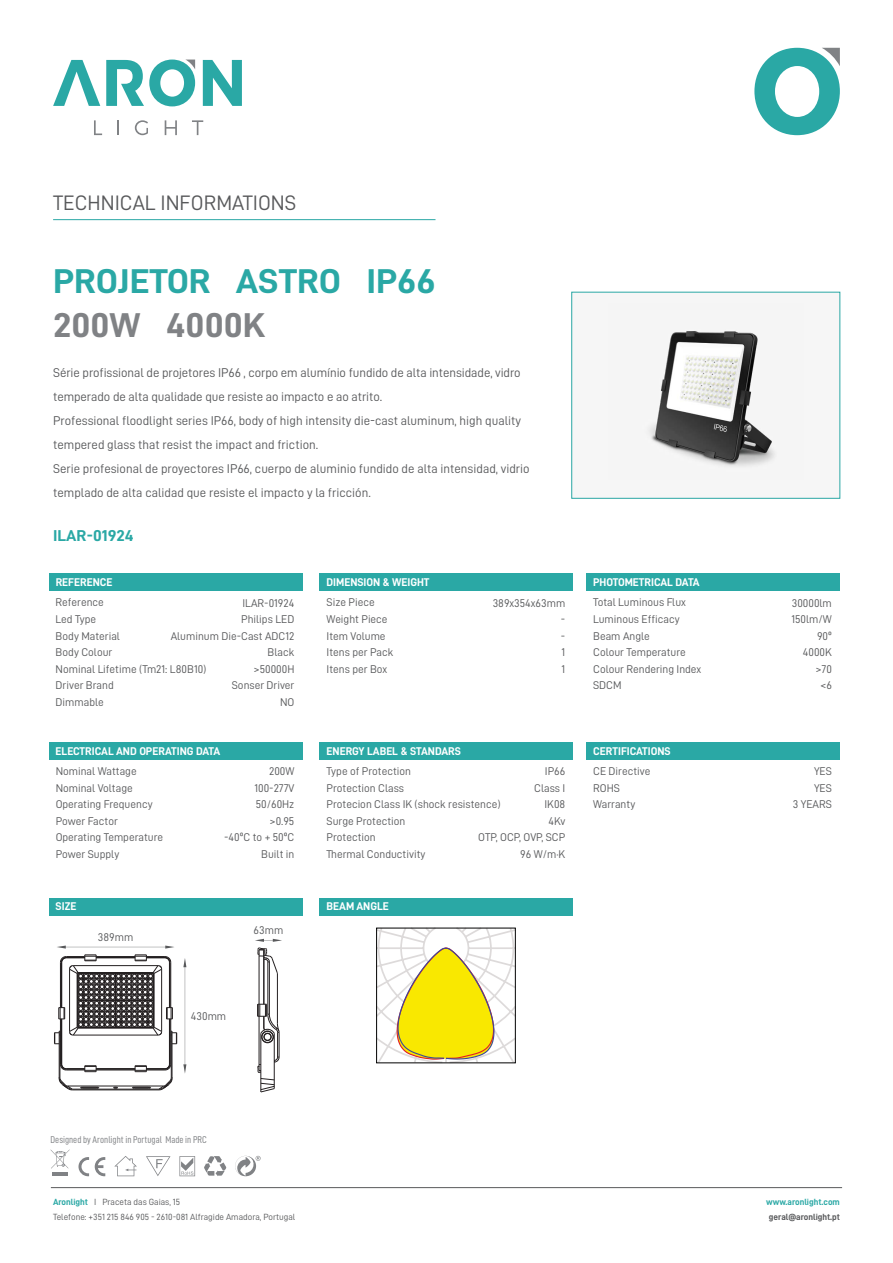
<style>
.page{position:relative;width:893px;height:1263px;background:#fff}
.page>*{position:absolute;margin:0;border:0;box-sizing:border-box;transform-origin:0 0}
.t1{font:34.5px "D DIN Bold";color:#2aa8a5;scale:1.08 1}
.t2{font:34.5px "D DIN Bold";color:#808285;scale:1.08 1}
.t3{font:21px "D DIN";color:#58595b}
.t4{font:15.75px "D DIN Bold";color:#2aa8a5;scale:1.08 1}
.t5{font:12.75px/24px "D DIN";color:#58595b}
.t6{font:11.25px/16.5px "D DIN";color:#58595b}
.t7{font:11.25px "D DIN Bold";color:#fff}
.t8{font:9.9px "D DIN Condensed";color:#808285}
.t9{font:9px/15px "D DIN";color:#58595b}
.t10{font:9px "D DIN Bold";color:#58595b}
.t11{font:9px "D DIN Bold";color:#2aa8a5}
.s1{font-family:"D DIN Bold";color:#2aa8a5}
</style>
<div class="page">
<svg style="left:203px;top:60px;width:39px;height:46px"></svg>
<svg style="left:53px;top:60px;width:47px;height:46px"></svg>
<svg style="left:106px;top:60px;width:89px;height:46px"></svg>
<svg style="left:94px;top:120px;width:8px;height:15px"></svg>
<svg style="left:117px;top:120px;width:2px;height:15px"></svg>
<svg style="left:135px;top:120px;width:13px;height:15px"></svg>
<svg style="left:165px;top:120px;width:12px;height:15px"></svg>
<svg style="left:192px;top:120px;width:11px;height:15px"></svg>
<svg style="left:754px;top:48px;width:86px;height:87px"></svg>
<div style="left:572px;top:292px;width:268px;height:206px;background:#f6f6f6"></div>
<div style="left:49px;top:573px;width:253px;height:18px;background:#2aa8a5"></div>
<hr style="left:53px;top:219px;width:382px;height:1px;background:#2aa8a5">
<div style="left:571px;top:292px;width:269px;height:207px;border:1px solid #2aa8a5"></div>
<div style="left:320px;top:573px;width:253px;height:18px;background:#2aa8a5"></div>
<div style="left:586px;top:573px;width:254px;height:18px;background:#2aa8a5"></div>
<div style="left:49px;top:742px;width:253px;height:17px;background:#2aa8a5"></div>
<div style="left:320px;top:742px;width:253px;height:17px;background:#2aa8a5"></div>
<div style="left:586px;top:742px;width:254px;height:17px;background:#2aa8a5"></div>
<div style="left:320px;top:898px;width:253px;height:17px;background:#2aa8a5"></div>
<div style="left:49px;top:898px;width:253px;height:17px;background:#2aa8a5"></div>
<hr style="left:51px;top:1187px;width:791px;height:1px;background:#58595b">
<svg style="left:179px;top:1156px;width:16px;height:20px"></svg>
<svg style="left:146px;top:1156px;width:25px;height:20px"></svg>
<svg style="left:204px;top:1156px;width:22px;height:20px"></svg>
<svg style="left:114px;top:1156px;width:23px;height:20px"></svg>
<svg style="left:78px;top:1157px;width:11px;height:19px"></svg>
<svg style="left:95px;top:1157px;width:10px;height:19px"></svg>
<hr style="left:52px;top:1172px;width:16px;height:4px;background:#808285">
<svg style="left:51px;top:1149px;width:19px;height:19px"></svg>
<svg style="left:235px;top:1156px;width:26px;height:20px"></svg>
<img style="left:650px;top:331px;width:125px;height:135px">
<svg style="left:376px;top:927px;width:140px;height:137px"></svg>
<div style="left:376px;top:928px;width:140px;height:135px;border:1px solid #000"></div>
<hr style="left:277px;top:974px;width:1px;height:49px;background:#231f20">
<hr style="left:269px;top:962px;width:1px;height:52px;background:#231f20">
<hr style="left:268px;top:962px;width:1px;height:52px;background:#231f20">
<hr style="left:264px;top:950px;width:1px;height:54px;background:#231f20">
<hr style="left:263px;top:956px;width:1px;height:48px;background:#231f20">
<hr style="left:259px;top:950px;width:1px;height:54px;background:#231f20">
<svg style="left:258px;top:948px;width:20px;height:26px"></svg>
<svg style="left:258px;top:1004px;width:22px;height:88px"></svg>
<svg style="left:183px;top:958px;width:3px;height:115px"></svg>
<svg style="left:57px;top:945px;width:117px;height:3px"></svg>
<svg style="left:255px;top:939px;width:27px;height:3px"></svg>
<hr style="left:59px;top:1031px;width:1px;height:47px;background:#231f20">
<hr style="left:60px;top:1019px;width:1px;height:45px;background:#231f20">
<hr style="left:61px;top:1019px;width:1px;height:45px;background:#231f20">
<hr style="left:96px;top:1068px;width:39px;height:1px;background:#231f20">
<hr style="left:96px;top:1069px;width:39px;height:1px;background:#231f20">
<hr style="left:96px;top:1070px;width:39px;height:1px;background:#231f20">
<hr style="left:169px;top:1019px;width:1px;height:45px;background:#231f20">
<hr style="left:170px;top:1019px;width:1px;height:45px;background:#231f20">
<hr style="left:171px;top:1031px;width:1px;height:46px;background:#231f20">
<hr style="left:172px;top:1031px;width:1px;height:47px;background:#231f20">
<hr style="left:68px;top:1086px;width:96px;height:1px;background:#231f20">
<hr style="left:72px;top:1089px;width:87px;height:1px;background:#231f20">
<svg style="left:132px;top:1064px;width:40px;height:26px"></svg>
<svg style="left:59px;top:1064px;width:40px;height:26px"></svg>
<svg style="left:54px;top:954px;width:123px;height:90px"></svg>
<h2 class="t3" style="left:53px;top:191px;width:245px">TECHNICAL INFORMATIONS</h2>
<h1 class="t1" style="left:53px;top:262px;width:356px">PROJETOR ASTRO IP66</h1>
<h1 class="t2" style="left:53px;top:306px;width:198px">200W 4000K</h1>
<p class="t5" style="left:53px;top:360px;width:478px">Série profissional de projetores IP66 , corpo em alumínio fundido de alta intensidade, vidro temperado de alta qualidade que resiste ao impacto e ao atrito.<br>Professional floodlight series IP66, body of high intensity die-cast aluminum, high quality tempered glass that resist the impact and friction.<br>Serie profesional de proyectores IP66, cuerpo de aluminio fundido de alta intensidad, vidrio templado de alta calidad que resiste el impacto y la fricción.</p>
<h3 class="t4" style="left:53px;top:527px;width:76px">ILAR-01924</h3>
<p class="t7" style="left:56px;top:576px;width:58px">REFERENCE</p>
<p class="t7" style="left:327px;top:576px;width:104px">DIMENSION &amp; WEIGHT</p>
<p class="t7" style="left:593px;top:576px;width:108px">PHOTOMETRICAL DATA</p>
<p class="t6" style="left:171px;top:594px;width:125px;text-align:right">ILAR-01924<br>Philips LED<br>Aluminum Die-Cast ADC12<br>Black<br>&gt;50000H<br>Sonser Driver<br>NO</p>
<p class="t6" style="left:327px;top:594px;width:68px">Size Piece<br>Weight Piece<br>Item Volume<br>Itens per Pack<br>Itens per Box</p>
<p class="t6" style="left:561px;top:594px;width:6px;text-align:justify;text-indent:-68px">389x354x63mm - - 1<br>1</p>
<p class="t6" style="left:593px;top:594px;width:110px">Total Luminous Flux<br>Luminous Efficacy<br>Beam Angle<br>Colour Temperature<br>Colour Rendering Index<br>SDCM</p>
<p class="t6" style="left:791px;top:594px;width:42px;text-align:right">30000lm<br>150lm/W<br>90º<br>4000K &gt;70<br>&lt;6</p>
<p class="t6" style="left:56px;top:594px;width:152px">Reference<br>Led Type<br>Body Material<br>Body Colour<br>Nominal Lifetime (Tm21: L80B10)<br>Driver Brand<br>Dimmable</p>
<p class="t7" style="left:56px;top:744px;width:166px">ELECTRICAL AND OPERATING DATA</p>
<p class="t7" style="left:327px;top:744px;width:136px">ENERGY LABEL &amp; STANDARS</p>
<p class="t7" style="left:593px;top:744px;width:79px">CERTIFICATIONS</p>
<p class="t6" style="left:56px;top:763px;width:109px">Nominal Wattage<br>Nominal Voltage<br>Operating Frequency<br>Power Factor<br>Operating Temperature<br>Power Supply</p>
<p class="t6" style="left:224px;top:763px;width:72px;text-align:right">200W<br>100-277V<br>50/60Hz<br>&gt;0.95<br>-40ºC to + 50ºC<br>Built in</p>
<p class="t6" style="left:593px;top:763px;width:59px">CE Directive<br>ROHS<br>Warranty</p>
<p class="t6" style="left:793px;top:763px;width:41px;text-align:right">YES<br>YES<br>3 YEARS</p>
<p class="t6" style="left:327px;top:763px;width:176px">Type of Protection<br>Protection Class<br>Protecion Class IK (shock resistence)<br>Surge Protection<br>Protection<br>Thermal Conductivity</p>
<p class="t6" style="left:478px;top:763px;width:89px;text-align:right">IP66<br>Class I<br>IK08<br>4Kv<br>OTP, OCP, OVP, SCP<br>96 W/m·K</p>
<p class="t7" style="left:56px;top:900px;width:22px">SIZE</p>
<p class="t7" style="left:327px;top:900px;width:64px">BEAM ANGLE</p>
<p class="t6" style="left:98px;top:928px;width:37px">389mm</p>
<p class="t6" style="left:254px;top:922px;width:31px">63mm</p>
<p class="t6" style="left:191px;top:1007px;width:37px">430mm</p>
<p class="t8" style="left:51px;top:1134px;width:158px">Designed by Aronlight in Portugal Made in PRC</p>
<p class="t9" style="left:53px;top:1194px;width:244px"><span class="s1">Aronlight</span> I Praceta das Gaias, 15<br>Telefone: +351 215 846 905 - 2610-081 Alfragide Amadora, Portugal</p>
<p class="t11" style="left:766px;top:1197px;width:75px">www.aronlight.com</p>
<p class="t10" style="left:769px;top:1212px;width:72px">geral@aronlight.pt</p>
</div>
